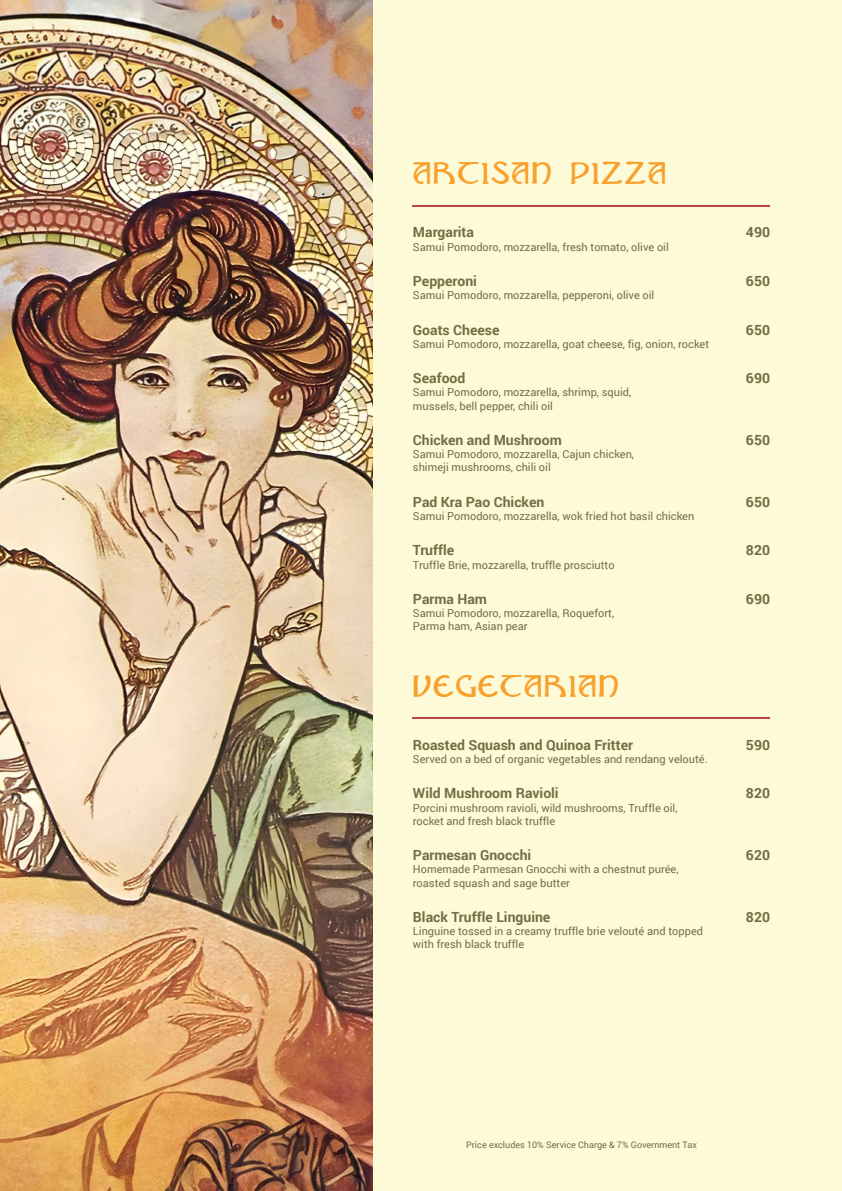
<style>
.page{position:relative;width:842px;height:1191px;background:#fff}
.page>*{position:absolute;margin:0;border:0;box-sizing:border-box;transform-origin:0 0}
.t1{font:37px "Nouveau Uncial Caps";letter-spacing:.04em;color:#f8a02c}
.t2{font:700 14px "Roboto";color:#766c42}
.t3{font:11px/13.2px "Roboto";color:#766c42}
.t4{font:9px "Roboto";color:#766c42}
</style>
<div class="page">
<img style="left:0;top:0;width:373px;height:1191px">
<div style="left:373px;top:0;width:469px;height:1191px;background:#fdfad8"></div>
<hr style="left:413px;top:206px;width:357px;height:1px;background:#b9463f">
<hr style="left:413px;top:717px;width:357px;height:2px;background:#b9463f">
<h1 class="t1" style="left:413px;top:151px;width:255px">ARTISAN PIZZA</h1>
<p class="t2" style="left:413px;top:223px;width:63px">Margarita</p>
<p class="t2" style="left:746px;top:223px;width:26px">490</p>
<p class="t3" style="left:413px;top:240px;width:257px">Samui Pomodoro, mozzarella, fresh tomato, olive oil</p>
<p class="t2" style="left:413px;top:271px;width:66px">Pepperoni</p>
<p class="t2" style="left:746px;top:271px;width:26px">650</p>
<p class="t3" style="left:413px;top:288px;width:243px">Samui Pomodoro, mozzarella, pepperoni, olive oil</p>
<p class="t2" style="left:413px;top:320px;width:88px">Goats Cheese</p>
<p class="t2" style="left:746px;top:320px;width:26px">650</p>
<p class="t3" style="left:413px;top:337px;width:298px">Samui Pomodoro, mozzarella, goat cheese, fig, onion, rocket</p>
<p class="t2" style="left:413px;top:368px;width:54px">Seafood</p>
<p class="t2" style="left:746px;top:368px;width:26px">690</p>
<p class="t3" style="left:413px;top:385px;width:220px">Samui Pomodoro, mozzarella, shrimp, squid, mussels, bell pepper, chili oil</p>
<p class="t2" style="left:413px;top:430px;width:150px">Chicken and Mushroom</p>
<p class="t2" style="left:746px;top:430px;width:26px">650</p>
<p class="t3" style="left:413px;top:447px;width:223px">Samui Pomodoro, mozzarella, Cajun chicken, shimeji mushrooms, chili oil</p>
<p class="t2" style="left:413px;top:492px;width:133px">Pad Kra Pao Chicken</p>
<p class="t2" style="left:746px;top:492px;width:26px">650</p>
<p class="t3" style="left:413px;top:509px;width:283px">Samui Pomodoro, mozzarella, wok fried hot basil chicken</p>
<p class="t2" style="left:413px;top:540px;width:43px">Truffle</p>
<p class="t2" style="left:746px;top:540px;width:26px">820</p>
<p class="t3" style="left:413px;top:558px;width:203px">Truffle Brie, mozzarella, truffle prosciutto</p>
<p class="t2" style="left:413px;top:589px;width:76px">Parma Ham</p>
<p class="t2" style="left:746px;top:589px;width:26px">690</p>
<p class="t3" style="left:413px;top:606px;width:203px">Samui Pomodoro, mozzarella, Roquefort,<br>Parma ham, Asian pear</p>
<h1 class="t1" style="left:413px;top:663px;width:207px">VEGETARIAN</h1>
<p class="t2" style="left:413px;top:735px;width:222px">Roasted Squash and Quinoa Fritter</p>
<p class="t2" style="left:746px;top:735px;width:26px">590</p>
<p class="t3" style="left:413px;top:752px;width:296px">Served on a bed of organic vegetables and rendang velouté.</p>
<p class="t2" style="left:413px;top:783px;width:147px">Wild Mushroom Ravioli</p>
<p class="t2" style="left:746px;top:783px;width:26px">820</p>
<p class="t3" style="left:413px;top:800px;width:266px">Porcini mushroom ravioli, wild mushrooms, Truffle oil, rocket and fresh black truffle</p>
<p class="t2" style="left:413px;top:845px;width:120px">Parmesan Gnocchi</p>
<p class="t2" style="left:746px;top:845px;width:26px">620</p>
<p class="t3" style="left:413px;top:862px;width:267px">Homemade Parmesan Gnocchi with a chestnut purée, roasted squash and sage butter</p>
<p class="t2" style="left:413px;top:907px;width:139px">Black Truffle Linguine</p>
<p class="t2" style="left:746px;top:907px;width:26px">820</p>
<p class="t3" style="left:413px;top:924px;width:292px">Linguine tossed in a creamy truffle brie velouté and topped with fresh black truffle</p>
<p class="t4" style="left:466px;top:1138px;width:232px">Price excludes 10% Service Charge &amp; 7% Government Tax</p>
</div>
